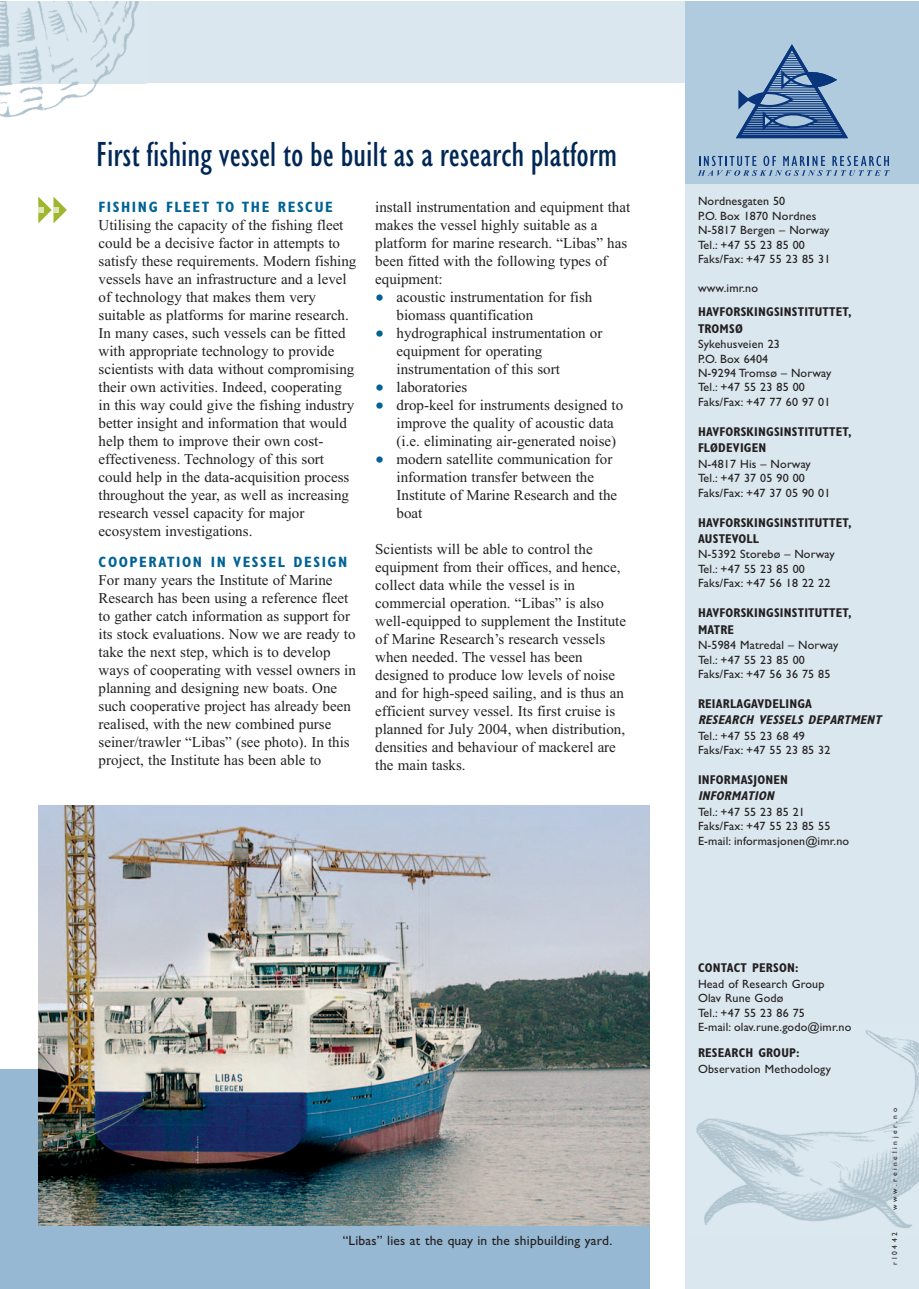
<style>
.page{position:relative;width:919px;height:1289px;background:#fff}
.page>*{position:absolute;margin:0;border:0;box-sizing:border-box;transform-origin:0 0}
.t1{font:condensed 36px "Gill Sans";color:#002756}
.t2{font:15px/18px "Times New Roman";color:#231f20}
.t3{font:700 condensed 15px "Gill Sans";letter-spacing:.105em;color:#006295}
.t4{font:13.5px "Gill Sans";letter-spacing:.015em;color:#231f20}
.t5{font:700 condensed 12.75px/16.2px "Gill Sans";letter-spacing:.015em;color:#231f20}
.t6{font:italic 700 condensed 12.75px "Gill Sans";letter-spacing:.015em;color:#231f20}
.t7{font:12px/14.4px "Gill Sans";letter-spacing:.015em;color:#231f20}
.t8{font:7.5px "Gill Sans";letter-spacing:.35em;color:#231f20}
.s1{font-size:25.5px;color:#006295}
</style>
<div class="page">
<div style="left:0;top:1069px;width:649px;height:219px;background:#96b8d2"></div>
<img style="left:0;top:83px;width:147px;height:35px">
<div style="left:0;top:1px;width:918px;height:82px;background:#dae7ee"></div>
<img style="left:0;top:1px;width:139px;height:82px">
<div style="left:685px;top:184px;width:233px;height:1104px;background:#dae7ee"></div>
<img style="left:696px;top:1030px;width:222px;height:198px">
<div style="left:685px;top:1px;width:233px;height:183px;background:#b1cbde"></div>
<img style="left:38px;top:805px;width:611px;height:420px">
<svg style="left:38px;top:196px;width:29px;height:27px"></svg>
<svg style="left:736px;top:44px;width:112px;height:95px"></svg>
<svg style="left:698px;top:156px;width:191px;height:20px"></svg>
<h1 class="t1" style="left:96px;top:142px;width:522px">First fishing vessel to be built as a research platform</h1>
<p class="t3" style="left:99px;top:201px;width:236px">FISHING FLEET TO THE RESCUE</p>
<p class="t2" style="left:99px;top:217px;width:259px">Utilising the capacity of the fishing fleet could be a decisive factor in attempts to satisfy these requirements. Modern fishing vessels have an infrastructure and a level of technology that makes them very suitable as platforms for marine research.<br>In many cases, such vessels can be fitted with appropriate technology to provide scientists with data without compromising their own activities. Indeed, cooperating in this way could give the fishing industry better insight and information that would help them to improve their own cost&shy;effectiveness. Technology of this sort could help in the data-acquisition process throughout the year, as well as increasing research vessel capacity for major ecosystem investigations.</p>
<p class="t3" style="left:99px;top:557px;width:250px">COOPERATION IN VESSEL DESIGN</p>
<p class="t2" style="left:99px;top:572px;width:259px">For many years the Institute of Marine Research has been using a reference fleet to gather catch information as support for its stock evaluations. Now we are ready to take the next step, which is to develop ways of cooperating with vessel owners in planning and designing new boats. One such cooperative project has already been realised, with the new combined purse seiner/trawler “Libas” (see photo). In this project, the Institute has been able to</p>
<p class="t2" style="left:375px;top:199px;width:256px">install instrumentation and equipment that makes the vessel highly suitable as a platform for marine research. “Libas” has been fitted with the following types of equipment:</p>
<p class="t2" style="left:396px;top:289px;width:197px;text-indent:-21px"><span class="s1">•</span> acoustic instrumentation for fish biomass quantification</p>
<p class="t2" style="left:396px;top:325px;width:207px;text-indent:-21px"><span class="s1">•</span> hydrographical instrumentation or equipment for operating instrumentation of this sort</p>
<p class="t2" style="left:375px;top:379px;width:94px"><span class="s1">•</span> laboratories</p>
<p class="t2" style="left:396px;top:397px;width:228px;text-indent:-21px"><span class="s1">•</span> drop-keel for instruments designed to improve the quality of acoustic data (i.e. eliminating air-generated noise)</p>
<p class="t2" style="left:396px;top:451px;width:222px;text-indent:-21px"><span class="s1">•</span> modern satellite communication for information transfer between the<br>Institute of Marine Research and the boat</p>
<p class="t2" style="left:375px;top:541px;width:252px">Scientists will be able to control the equipment from their offices, and hence, collect data while the vessel is in commercial operation. “Libas” is also well-equipped to supplement the Institute of Marine Research’s research vessels when needed. The vessel has been designed to produce low levels of noise and for high-speed sailing, and is thus an efficient survey vessel. Its first cruise is planned for July 2004, when distribution, densities and behaviour of mackerel are the main tasks.</p>
<p class="t4" style="left:342px;top:1236px;width:271px">“Libas” lies at the quay in the shipbuilding yard.</p>
<p class="t7" style="left:698px;top:195px;width:134px">Nordnesgaten 50<br>P.O. Box 1870 Nordnes<br>N-5817 Bergen – Norway<br>Tel.: +47 55 23 85 00<br>Faks/Fax: +47 55 23 85 31</p>
<p class="t7" style="left:698px;top:282px;width:62px">www.imr.no</p>
<p class="t5" style="left:698px;top:305px;width:155px">HAVFORSKINGSINSTITUTTET,<br>TROMSØ</p>
<p class="t7" style="left:698px;top:338px;width:135px">Sykehusveien 23<br>P.O. Box 6404<br>N-9294 Tromsø – Norway<br>Tel.: +47 55 23 85 00<br>Faks/Fax: +47 77 60 97 01</p>
<p class="t5" style="left:698px;top:425px;width:155px">HAVFORSKINGSINSTITUTTET,<br>FLØDEVIGEN</p>
<p class="t7" style="left:698px;top:458px;width:134px">N-4817 His – Norway<br>Tel.: +47 37 05 90 00<br>Faks/Fax: +47 37 05 90 01</p>
<p class="t5" style="left:698px;top:515px;width:155px">HAVFORSKINGSINSTITUTTET,<br>AUSTEVOLL</p>
<p class="t7" style="left:698px;top:548px;width:138px">N-5392 Storebø – Norway<br>Tel.: +47 55 23 85 00<br>Faks/Fax: +47 56 18 22 22</p>
<p class="t5" style="left:698px;top:606px;width:155px">HAVFORSKINGSINSTITUTTET,<br>MATRE</p>
<p class="t7" style="left:698px;top:639px;width:142px">N-5984 Matredal – Norway<br>Tel.: +47 55 23 85 00<br>Faks/Fax: +47 56 36 75 85</p>
<p class="t5" style="left:698px;top:697px;width:115px">REIARLAGAVDELINGA</p>
<p class="t6" style="left:698px;top:715px;width:187px">RESEARCH VESSELS DEPARTMENT</p>
<p class="t7" style="left:698px;top:730px;width:134px">Tel.: +47 55 23 68 49<br>Faks/Fax: +47 55 23 85 32</p>
<p class="t5" style="left:698px;top:773px;width:92px">INFORMASJONEN</p>
<p class="t6" style="left:698px;top:791px;width:80px">INFORMATION</p>
<p class="t7" style="left:698px;top:806px;width:153px">Tel.: +47 55 23 85 21<br>Faks/Fax: +47 55 23 85 55<br>E-mail: informasjonen@imr.no</p>
<p class="t5" style="left:698px;top:961px;width:102px">CONTACT PERSON:</p>
<p class="t7" style="left:698px;top:977px;width:155px">Head of Research Group<br>Olav Rune Godø<br>Tel.: +47 55 23 86 75<br>E-mail: olav.rune.godo@imr.no</p>
<p class="t5" style="left:698px;top:1046px;width:103px">RESEARCH GROUP:</p>
<p class="t7" style="left:698px;top:1063px;width:134px">Observation Methodology</p>
<p class="t8" style="left:892px;top:1209px;width:103px;rotate:-90deg">www.reinelinjer.no</p>
<p class="t8" style="left:892px;top:1264px;width:34px;rotate:-90deg">rl0442</p>
</div>
